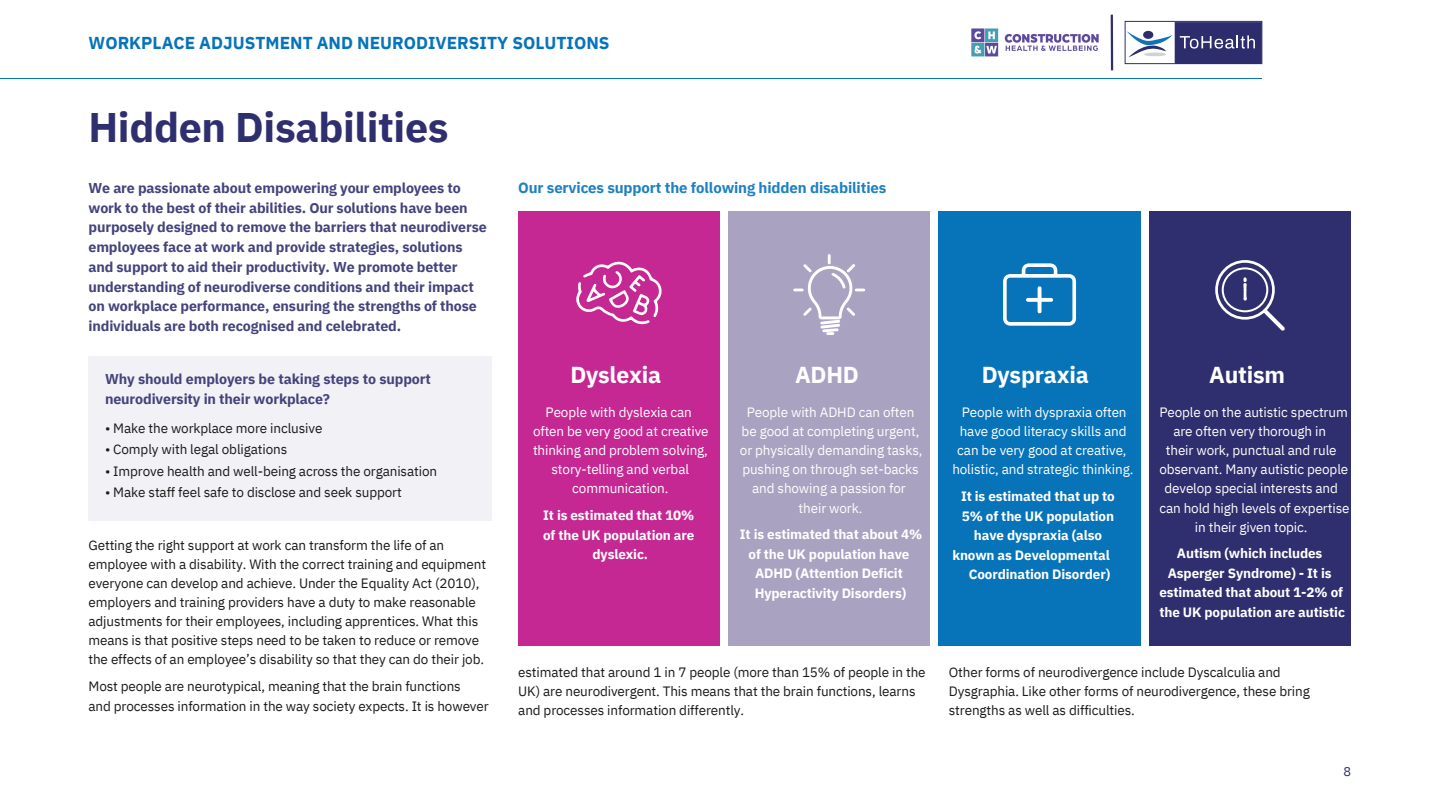
<style>
.page{position:relative;width:1440px;height:810px;background:#fff}
.page>*{position:absolute;margin:0;border:0;box-sizing:border-box;transform-origin:0 0}
.t1{font:700 41.25px "IBM Plex Sans";letter-spacing:-.01em;color:#2f2e6e}
.t2{font:700 23.02px "IBM Plex Sans";letter-spacing:-.01em;color:#fff}
.t3{font:700 17.25px "IBM Plex Sans";color:#0773b9}
.t4{font:700 15px "IBM Plex Sans";letter-spacing:-.01em;color:#2081c0}
.t5{font:700 14.25px/19.6px "IBM Plex Sans";letter-spacing:-.01em;color:#44437c}
.t6{font:13.5px/19.1px "IBM Plex Sans";letter-spacing:-.01em;color:#1a1a1a}
.t7{font:13.5px/19.1px "IBM Plex Sans";letter-spacing:-.01em;color:#fff;text-align:center}
.t8{font:700 13.5px/19.6px "IBM Plex Sans";letter-spacing:-.01em;color:#fff;text-align:center}
.t9{font:12.75px "IBM Plex Sans";color:#2f2e6e}
</style>
<div class="page">
<div style="left:88px;top:356px;width:404px;height:165px;background:#f2f1f6"></div>
<div style="left:518px;top:211px;width:202px;height:434px;background:#c62893"></div>
<svg style="left:576px;top:261px;width:86px;height:63px"></svg>
<div style="left:729px;top:211px;width:201px;height:434px;background:#a9a2c0"></div>
<svg style="left:793px;top:254px;width:72px;height:81px"></svg>
<div style="left:939px;top:211px;width:201px;height:434px;background:#0773b9"></div>
<svg style="left:1003px;top:263px;width:73px;height:63px"></svg>
<hr style="left:0;top:78px;width:1262px;height:1px;background:#0773b9">
<svg style="left:1174px;top:23px;width:2px;height:39px"></svg>
<div style="left:1176px;top:22px;width:86px;height:42px;background:#2d2d6d"></div>
<svg style="left:1127px;top:30px;width:45px;height:28px"></svg>
<div style="left:1125px;top:21px;width:137px;height:44px;border:1px solid #fff"></div>
<svg style="left:1180px;top:35px;width:75px;height:14px"></svg>
<div style="left:1125px;top:21px;width:137px;height:43px;border:1px solid #2f2e6e"></div>
<div style="left:1149px;top:211px;width:202px;height:434px;background:#2f2e6e"></div>
<svg style="left:1215px;top:260px;width:70px;height:71px"></svg>
<svg style="left:1110px;top:14px;width:4px;height:57px"></svg>
<img style="left:971px;top:28px;width:128px;height:29px">
<p class="t3" style="left:89px;top:31px;width:523px">WORKPLACE ADJUSTMENT AND NEURODIVERSITY SOLUTIONS</p>
<h1 class="t1" style="left:88px;top:100px;width:362px">Hidden Disabilities</h1>
<p class="t5" style="left:88px;top:178px;width:400px">We are passionate about empowering your employees to work to the best of their abilities. Our solutions have been purposely designed to remove the barriers that neurodiverse employees face at work and provide strategies, solutions and support to aid their productivity. We promote better understanding of neurodiverse conditions and their impact on workplace performance, ensuring the strengths of those individuals are both recognised and celebrated.</p>
<p class="t4" style="left:518px;top:178px;width:370px">Our services support the following hidden disabilities</p>
<p class="t5" style="left:105px;top:369px;width:327px">Why should employers be taking steps to support</p>
<h2 class="t2" style="left:570px;top:360px;width:92px">Dyslexia</h2>
<h2 class="t2" style="left:795px;top:360px;width:65px">ADHD</h2>
<h2 class="t2" style="left:982px;top:360px;width:109px">Dyspraxia</h2>
<h2 class="t2" style="left:1209px;top:360px;width:77px">Autism</h2>
<p class="t5" style="left:105px;top:388px;width:227px">neurodiversity in their workplace?</p>
<p class="t7" style="left:533px;top:402px;width:177px">People with dyslexia can often be very good at creative thinking and problem solving, story-telling and verbal communication.</p>
<p class="t8" style="left:543px;top:505px;width:153px">It is estimated that 10% of the UK population are dyslexic.</p>
<p class="t7" style="left:740px;top:402px;width:184px">People with ADHD can often be good at completing urgent, or physically demanding tasks, pushing on through set-backs and showing a passion for their work.</p>
<p class="t8" style="left:740px;top:524px;width:184px">It is estimated that about 4% of the UK population have<br>ADHD (Attention Deficit<br>Hyperactivity Disorders)</p>
<p class="t7" style="left:952px;top:402px;width:183px">People with dyspraxia often have good literacy skills and can be very good at creative, holistic, and strategic thinking.</p>
<p class="t8" style="left:961px;top:486px;width:155px">It is estimated that up to</p>
<p class="t8" style="left:962px;top:506px;width:154px">5% of the UK population</p>
<p class="t8" style="left:974px;top:525px;width:130px">have dyspraxia (also</p>
<p class="t8" style="left:952px;top:545px;width:159px">known as Developmental</p>
<p class="t8" style="left:969px;top:564px;width:143px">Coordination Disorder)</p>
<p class="t7" style="left:1159px;top:402px;width:190px">People on the autistic spectrum</p>
<p class="t7" style="left:1173px;top:421px;width:154px">are often very thorough in</p>
<p class="t7" style="left:1166px;top:441px;width:172px">their work, punctual and rule</p>
<p class="t7" style="left:1159px;top:460px;width:190px">observant. Many autistic people</p>
<p class="t7" style="left:1164px;top:479px;width:175px">develop special interests and</p>
<p class="t7" style="left:1159px;top:498px;width:192px">can hold high levels of expertise</p>
<p class="t7" style="left:1195px;top:517px;width:114px">in their given topic.</p>
<p class="t8" style="left:1159px;top:543px;width:187px">Autism (which includes<br>Asperger Syndrome) - It is estimated that about 1-2% of the UK population are autistic</p>
<p class="t6" style="left:105px;top:418px;width:219px">• Make the workplace more inclusive</p>
<p class="t6" style="left:105px;top:440px;width:184px">• Comply with legal obligations</p>
<p class="t6" style="left:105px;top:461px;width:334px">• Improve health and well-being across the organisation</p>
<p class="t6" style="left:105px;top:482px;width:298px">• Make staff feel safe to disclose and seek support</p>
<p class="t6" style="left:88px;top:535px;width:399px">Getting the right support at work can transform the life of an employee with a disability. With the correct training and equipment everyone can develop and achieve. Under the Equality Act (2010), employers and training providers have a duty to make reasonable adjustments for their employees, including apprentices. What this means is that positive steps need to be taken to reduce or remove the effects of an employee’s disability so that they can do their job.</p>
<p class="t6" style="left:88px;top:676px;width:402px;line-height:20.2px">Most people are neurotypical, meaning that the brain functions<br>and processes information in the way society expects. It is however</p>
<p class="t6" style="left:518px;top:663px;width:409px">estimated that around 1 in 7 people (more than 15% of people in the<br>UK) are neurodivergent. This means that the brain functions, learns and processes information differently.</p>
<p class="t6" style="left:949px;top:663px;width:363px">Other forms of neurodivergence include Dyscalculia and<br>Dysgraphia. Like other forms of neurodivergence, these bring strengths as well as difficulties.</p>
<p class="t9" style="left:1344px;top:763px;width:9px">8</p>
</div>
